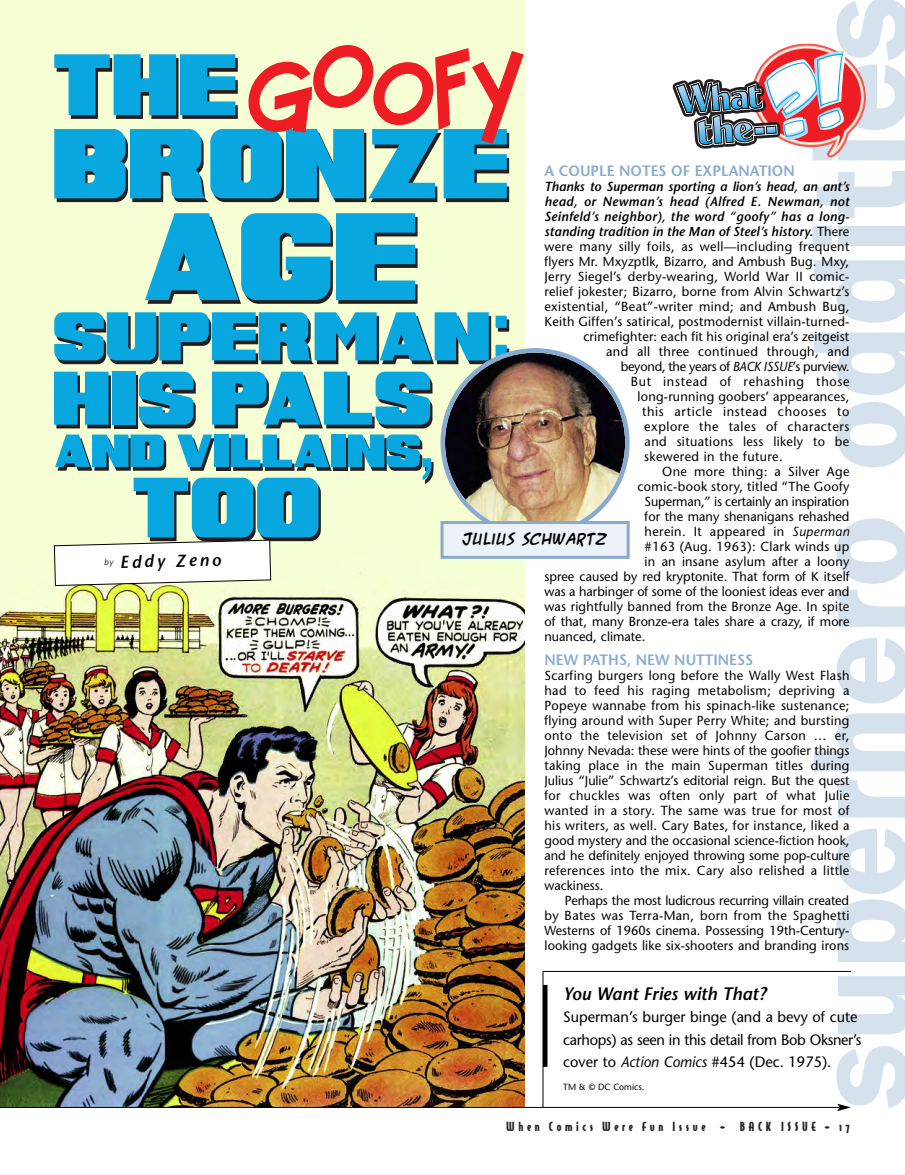
<style>
.page{position:relative;width:905px;height:1175px;background:#fff}
.page>*{position:absolute;margin:0;border:0;box-sizing:border-box;transform-origin:0 0}
.t1{font:italic 600 18px "Stone Sans";color:#000}
.t2{font:italic 600 17.25px "Stone Sans";color:#000}
.t3{font:15px/22.5px "Stone Sans";color:#000}
.t4{font:600 15px "Stone Sans";color:#89aacf}
.t5{font:700 13.5px "ACME Secret Agent";color:#000}
.t6{font:13.2px/15px "Stone Sans";letter-spacing:.025em;color:#000;text-align:justify}
.t7{font:13.2px "Stone Sans";color:#000}
.t8{font:italic 600 13.2px "Stone Sans";letter-spacing:.01em;color:#000}
.t9{font:italic 600 13.2px "Stone Sans";letter-spacing:.03em;color:#000}
.t10{font:13.2px "Stone Sans";letter-spacing:.05em;color:#000}
.t11{font:13.2px "Stone Sans";letter-spacing:-.015em;color:#000}
.t12{font:13.2px "Stone Sans";letter-spacing:-.01em;color:#000}
.t13{font:12px "Bodega Sans Black Oldstyle";letter-spacing:.31em;color:#262626}
.t14{font:9px "Stone Sans";color:#000}
.s1{font-weight:400;font-style:normal}
.s2{font-style:italic}
</style>
<div class="page">
<svg style="left:812px;top:0;width:92px;height:1108px"></svg>
<img style="left:0;top:0;width:525px;height:1107px">
<hr style="left:0;top:1107px;width:839px;height:1px;background:#000">
<svg style="left:837px;top:1103px;width:13px;height:8px"></svg>
<hr style="left:543px;top:984px;width:4px;height:82px;background:#000">
<svg style="left:145px;top:213px;width:272px;height:91px;background:#3dafce"></svg>
<svg style="left:54px;top:45px;width:469px;height:157px;background:#7cafb9"></svg>
<svg style="left:672px;top:40px;width:197px;height:128px"></svg>
<hr style="left:543px;top:971px;width:307px;height:1px;background:#000">
<hr style="left:542px;top:971px;width:1px;height:136px;background:#000">
<svg style="left:54px;top:312px;width:575px;height:274px;background:#8cbcbe"></svg>
<h2 class="t2" style="left:104px;top:556px;width:118px;rotate:-2deg"><sup>by</sup> Eddy Zeno</h2>
<p class="t4" style="left:544px;top:165px;width:252px">A COUPLE NOTES OF EXPLANATION</p>
<p class="t8" style="left:544px;top:181px;width:306px">Thanks to Superman sporting a lion’s head, an ant’s</p>
<p class="t9" style="left:544px;top:196px;width:306px">head, or Newman’s head (Alfred E. Newman, not</p>
<p class="t9" style="left:544px;top:211px;width:306px">Seinfeld’s neighbor), the word “goofy” has a long-</p>
<p class="t8" style="left:544px;top:226px;width:306px">standing tradition in the Man of Steel’s history. <span class="s1">There</span></p>
<p class="t6" style="left:544px;top:240px;width:306px">were many silly foils, as well—including frequent</p>
<p class="t6" style="left:544px;top:255px;width:306px">flyers Mr. Mxyzptlk, Bizarro, and Ambush Bug. Mxy,</p>
<p class="t6" style="left:544px;top:270px;width:306px">Jerry Siegel’s derby-wearing, World War II comic-</p>
<p class="t6" style="left:544px;top:285px;width:306px">relief jokester; Bizarro, borne from Alvin Schwartz’s</p>
<p class="t6" style="left:544px;top:300px;width:306px">existential, “Beat”-writer mind; and Ambush Bug,</p>
<p class="t6" style="left:544px;top:315px;width:306px">Keith Giffen’s satirical, postmodernist villain-turned-</p>
<p class="t6" style="left:583px;top:330px;width:267px">crimefighter: each fit his original era’s zeitgeist</p>
<p class="t6" style="left:606px;top:345px;width:245px">and all three continued through, and</p>
<p class="t11" style="left:620px;top:361px;width:230px">beyond, the years of <span class="s2">BACK ISSUE</span>’s purview.</p>
<p class="t10" style="left:630px;top:376px;width:220px">But instead of rehashing those</p>
<p class="t6" style="left:637px;top:390px;width:213px">long-running goobers’ appearances,</p>
<p class="t10" style="left:642px;top:406px;width:209px">this article instead chooses to</p>
<p class="t6" style="left:644px;top:420px;width:207px">explore the tales of characters</p>
<p class="t6" style="left:644px;top:435px;width:206px">and situations less likely to be</p>
<p class="t6" style="left:644px;top:450px;width:140px">skewered in the future.</p>
<p class="t6" style="left:662px;top:465px;width:189px">One more thing: a Silver Age</p>
<p class="t6" style="left:637px;top:480px;width:213px">comic-book story, titled “The Goofy</p>
<p class="t12" style="left:644px;top:496px;width:206px">Superman,” is certainly an inspiration</p>
<p class="t7" style="left:644px;top:511px;width:206px">for the many shenanigans rehashed</p>
<p class="t6" style="left:644px;top:525px;width:206px">herein. It appeared in <span class="s2">Superman</span></p>
<p class="t6" style="left:644px;top:540px;width:206px">#163 (Aug. 1963): Clark winds up</p>
<p class="t6" style="left:644px;top:555px;width:206px">in an insane asylum after a loony</p>
<p class="t7" style="left:544px;top:571px;width:306px">spree caused by red kryptonite. That form of K itself</p>
<p class="t7" style="left:544px;top:586px;width:306px">was a harbinger of some of the looniest ideas ever and</p>
<p class="t6" style="left:544px;top:600px;width:306px">was rightfully banned from the Bronze Age. In spite</p>
<p class="t7" style="left:544px;top:616px;width:306px">of that, many Bronze-era tales share a crazy, if more</p>
<p class="t7" style="left:544px;top:631px;width:102px">nuanced, climate.</p>
<p class="t4" style="left:544px;top:654px;width:210px">NEW PATHS, NEW NUTTINESS</p>
<p class="t6" style="left:544px;top:669px;width:306px">Scarfing burgers long before the Wally West Flash had to feed his raging metabolism; depriving a Popeye wannabe from his spinach-like sustenance; flying around with Super Perry White; and bursting onto the television set of Johnny Carson … er, Johnny Nevada: these were hints of the goofier things taking place in the main Superman titles during Julius “Julie” Schwartz’s editorial reign. But the quest for chuckles was often only part of what Julie wanted in a story. The same was true for most of his writers, as well. Cary Bates, for instance, liked a good mystery and the occasional science-fiction hook, and he definitely enjoyed throwing some pop-culture references into the mix. Cary also relished a little wackiness.</p>
<p class="t6" style="left:544px;top:894px;width:306px;text-indent:20px">Perhaps the most ludicrous recurring villain created by Bates was Terra-Man, born from the Spaghetti Westerns of 1960s cinema. Possessing 19th-Century&shy;looking gadgets like six-shooters and branding irons</p>
<p class="t5" style="left:462px;top:532px;width:146px">JULIUS SCHWARTZ</p>
<h1 class="t1" style="left:563px;top:986px;width:205px">You Want Fries with That?</h1>
<p class="t3" style="left:563px;top:1007px;width:300px">Superman’s burger binge (and a bevy of cute carhops) as seen in this detail from Bob Oksner’s cover to <span class="s2">Action Comics</span> #454 (Dec. 1975).</p>
<p class="t14" style="left:563px;top:1083px;width:83px">TM &amp; © DC Comics.</p>
<p class="t13" style="left:506px;top:1120px;width:345px">When Comics Were Fun Issue • BACK ISSUE • 17</p>
</div>
